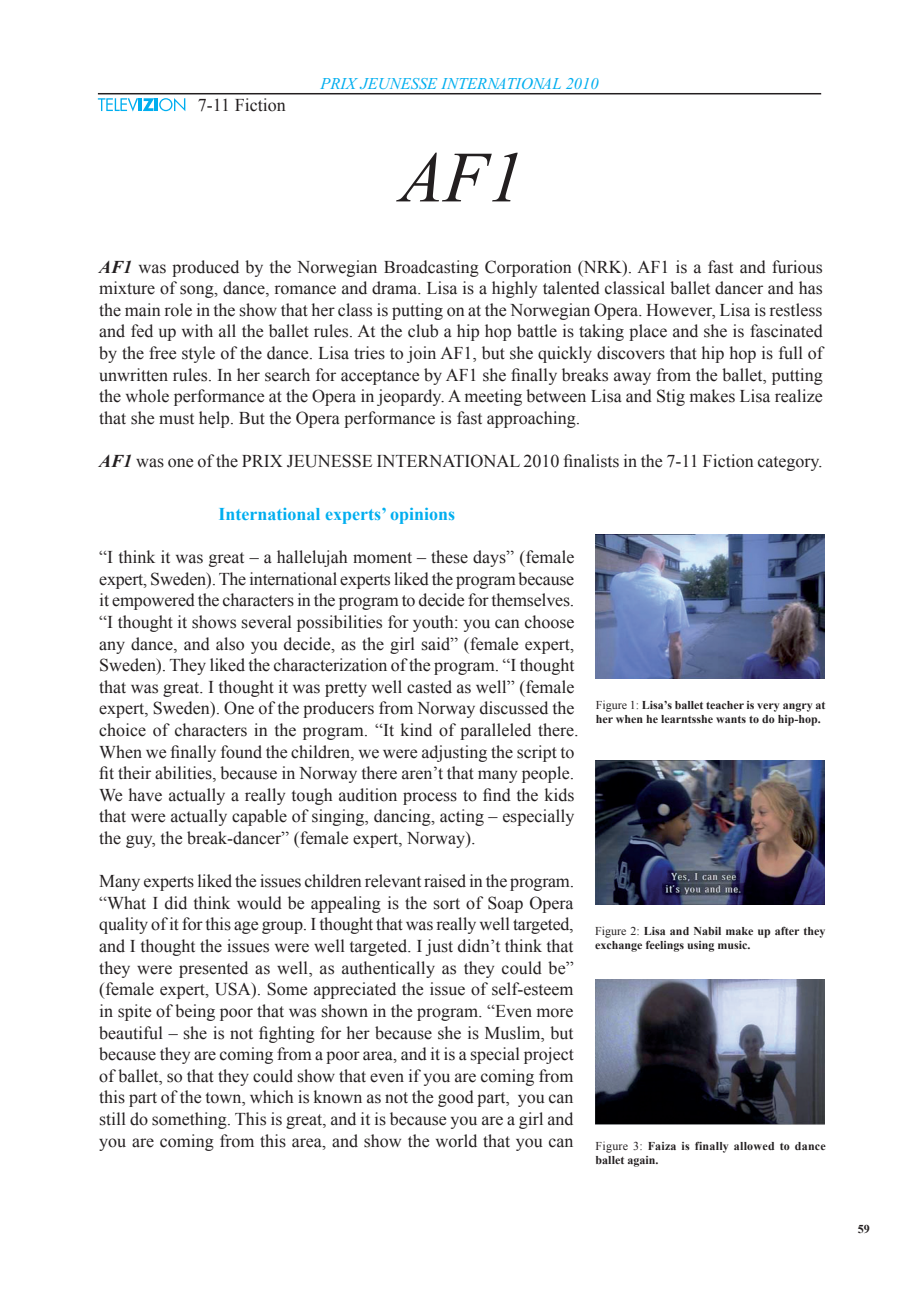
<style>
.page{position:relative;width:919px;height:1289px;background:#fff}
.page>*{position:absolute;margin:0;border:0;box-sizing:border-box;transform-origin:0 0}
.t1{font:italic 72px "Times New Roman";color:#231f20}
.t2{font:18px/21.6px "Times New Roman";color:#231f20;text-align:justify}
.t3{font:700 18px "Times New Roman";color:#00aeef}
.t4{font:italic 16.5px "Times New Roman CE";color:#00aeef}
.t5{font:700 12px/14.4px "Times New Roman";color:#231f20}
.t6{font:700 12px/14.4px "Times New Roman";letter-spacing:.02em;color:#231f20}
.s1{font-weight:700;font-style:italic}
.s2{font-weight:400}
</style>
<div class="page">
<hr style="left:98px;top:93px;width:723px;height:1px;background:#231f20">
<svg style="left:98px;top:98px;width:87px;height:14px"></svg>
<img style="left:595px;top:979px;width:229px;height:145px">
<img style="left:595px;top:534px;width:229px;height:145px">
<img style="left:595px;top:760px;width:229px;height:144px">
<p class="t2" style="left:198px;top:94px;width:89px">7-11 Fiction</p>
<p class="t4" style="left:320px;top:74px;width:280px">PRIX JEUNESSE INTERNATIONAL 2010</p>
<h1 class="t1" style="left:399px;top:128px;width:125px">AF1</h1>
<p class="t2" style="left:99px;top:255px;width:725px"><span class="s1">AF1</span> was produced by the Norwegian Broadcasting Corporation (NRK). AF1 is a fast and furious mixture of song, dance, romance and drama. Lisa is a highly talented classical ballet dancer and has the main role in the show that her class is putting on at the Norwegian Opera. However, Lisa is restless and fed up with all the ballet rules. At the club a hip hop battle is taking place and she is fascinated by the free style of the dance. Lisa tries to join AF1, but she quickly discovers that hip hop is full of unwritten rules. In her search for acceptance by AF1 she finally breaks away from the ballet, putting the whole performance at the Opera in jeopardy. A meeting between Lisa and Stig makes Lisa realize that she must help. But the Opera performance is fast approaching.</p>
<p class="t2" style="left:99px;top:450px;width:724px"><span class="s1">AF1</span> was one of the PRIX JEUNESSE INTERNATIONAL 2010 finalists in the 7-11 Fiction category.</p>
<p class="t3" style="left:218px;top:501px;width:238px">International experts’ opinions</p>
<p class="t2" style="left:99px;top:546px;width:481px;text-align:left">“I think it was great – a hallelujah moment – these days” (female expert, Sweden). The international experts liked the program because it empowered the characters in the program to decide for themselves. “I thought it shows several possibilities for youth: you can choose any dance, and also you decide, as the girl said” (female expert, Sweden). They liked the characterization of the program. “I thought that was great. I thought it was pretty well casted as well” (female expert, Sweden). One of the producers from Norway discussed the choice of characters in the program. “It kind of paralleled there.<br>When we finally found the children, we were adjusting the script to fit their abilities, because in Norway there aren’t that many people.<br>We have actually a really tough audition process to find the kids that were actually capable of singing, dancing, acting – especially the guy, the break-dancer” (female expert, Norway).</p>
<p class="t2" style="left:99px;top:870px;width:476px">Many experts liked the issues children relevant raised in the program. “What I did think would be appealing is the sort of Soap Opera quality of it for this age group. I thought that was really well targeted, and I thought the issues were well targeted. I just didn’t think that they were presented as well, as authentically as they could be” (female expert, USA). Some appreciated the issue of self-esteem in spite of being poor that was shown in the program. “Even more beautiful – she is not fighting for her because she is Muslim, but because they are coming from a poor area, and it is a special project of ballet, so that they could show that even if you are coming from this part of the town, which is known as not the good part, you can still do something. This is great, and it is because you are a girl and you are coming from this area, and show the world that you can</p>
<p class="t5" style="left:595px;top:697px;width:231px"><span class="s2">Figure 1:</span> Lisa’s ballet teacher is very angry at her when he learntsshe wants to do hip-hop.</p>
<p class="t5" style="left:595px;top:923px;width:232px"><span class="s2">Figure 2:</span> Lisa and Nabil make up after they exchange feelings using music.</p>
<p class="t6" style="left:595px;top:1138px;width:232px"><span class="s2">Figure 3:</span> Faiza is finally allowed to dance ballet again.</p>
<p class="t5" style="left:857px;top:1221px;width:13px">59</p>
</div>
